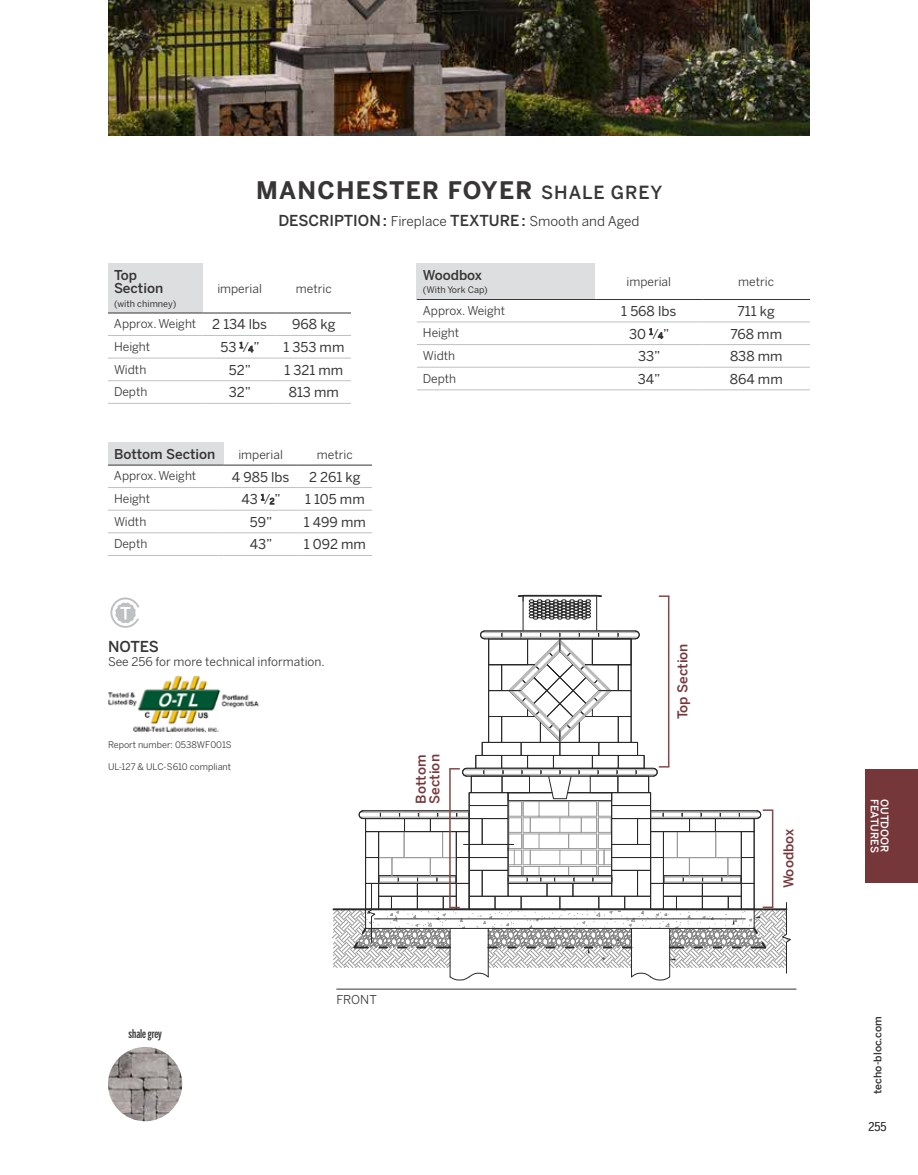
<style>
.page{position:relative;width:918px;height:1175px;background:#fff}
.page>*{position:absolute;margin:0;border:0;box-sizing:border-box;transform-origin:0 0}
.t1{font:700 24px "Benton Sans";letter-spacing:.05em;color:#373535}
.t2{font:500 15px "Benton Sans";letter-spacing:-.005em;color:#373535}
.t3{font:13.5px "Benton Sans";color:#373535}
.t4{font:13.5px "Benton Sans";color:#373535}
.t5{font:500 13.5px/13.5px "Benton Sans";color:#76373a}
.t6{font:500 13.5px/13.5px "Benton Sans";color:#373535}
.t7{font:12.15px "Benton Sans";color:#373535}
.t8{font:12px "Benton Sans";color:#373535}
.t9{font:500 12px "Benton Sans Extra Comp";color:#373535}
.t10{font:12px "Benton Sans Cond";color:#373535}
.t11{font:500 10.5px "Benton Sans";color:#fff}
.t12{font:500 10.5px "Benton Sans";color:#373535}
.t13{font:9px "Benton Sans";color:#373535}
.t14{font:9px "Benton Sans";color:#373535}
.s1{font-weight:500;font-size:18px}
.s2{font-weight:500;font-size:15px}
.s3{font-size:13.5px}
.s4{font-size:8.1px}
</style>
<div class="page">
<div style="left:865px;top:769px;width:53px;height:113px;background:#76373a"></div>
<hr style="left:596px;top:596px;width:1px;height:35px;background:#292929">
<hr style="left:523px;top:596px;width:1px;height:35px;background:#292929">
<svg style="left:517px;top:595px;width:85px;height:24px"></svg>
<img style="left:108px;top:0;width:702px;height:135px">
<img style="left:108px;top:1047px;width:74px;height:74px;border-radius:37px">
<hr style="left:336px;top:988px;width:460px;height:1px;background:#373535">
<div style="left:108px;top:263px;width:94px;height:50px;background:#dddedf"></div>
<hr style="left:202px;top:313px;width:75px;height:1px;background:#373535">
<hr style="left:277px;top:313px;width:74px;height:1px;background:#373535">
<hr style="left:108px;top:313px;width:94px;height:1px;background:#373535">
<hr style="left:108px;top:335px;width:94px;height:1px;background:#bec0c2">
<hr style="left:202px;top:335px;width:75px;height:1px;background:#bec0c2">
<hr style="left:277px;top:335px;width:74px;height:1px;background:#bec0c2">
<hr style="left:108px;top:380px;width:94px;height:1px;background:#bec0c2">
<hr style="left:202px;top:380px;width:75px;height:1px;background:#bec0c2">
<hr style="left:277px;top:380px;width:74px;height:1px;background:#bec0c2">
<hr style="left:108px;top:403px;width:94px;height:1px;background:#bec0c2">
<hr style="left:202px;top:403px;width:75px;height:1px;background:#bec0c2">
<hr style="left:277px;top:403px;width:74px;height:1px;background:#bec0c2">
<hr style="left:108px;top:358px;width:94px;height:1px;background:#bec0c2">
<hr style="left:202px;top:358px;width:75px;height:1px;background:#bec0c2">
<hr style="left:277px;top:358px;width:74px;height:1px;background:#bec0c2">
<svg style="left:240px;top:342px;width:13px;height:10px"></svg>
<div style="left:417px;top:263px;width:178px;height:36px;background:#dddedf"></div>
<hr style="left:595px;top:299px;width:108px;height:1px;background:#373535">
<hr style="left:703px;top:299px;width:107px;height:1px;background:#373535">
<hr style="left:417px;top:299px;width:178px;height:1px;background:#373535">
<hr style="left:417px;top:321px;width:178px;height:1px;background:#bec0c2">
<hr style="left:595px;top:321px;width:108px;height:1px;background:#bec0c2">
<hr style="left:703px;top:321px;width:107px;height:1px;background:#bec0c2">
<hr style="left:417px;top:367px;width:178px;height:1px;background:#bec0c2">
<hr style="left:595px;top:367px;width:108px;height:1px;background:#bec0c2">
<hr style="left:703px;top:367px;width:107px;height:1px;background:#bec0c2">
<hr style="left:417px;top:389px;width:178px;height:1px;background:#bec0c2">
<hr style="left:595px;top:389px;width:108px;height:1px;background:#bec0c2">
<hr style="left:703px;top:389px;width:107px;height:1px;background:#bec0c2">
<hr style="left:417px;top:344px;width:178px;height:1px;background:#bec0c2">
<hr style="left:595px;top:344px;width:108px;height:1px;background:#bec0c2">
<hr style="left:703px;top:344px;width:107px;height:1px;background:#bec0c2">
<svg style="left:650px;top:328px;width:13px;height:11px"></svg>
<div style="left:108px;top:442px;width:116px;height:23px;background:#dddedf"></div>
<hr style="left:224px;top:465px;width:74px;height:1px;background:#373535">
<hr style="left:298px;top:465px;width:74px;height:1px;background:#373535">
<hr style="left:108px;top:465px;width:116px;height:1px;background:#373535">
<hr style="left:108px;top:487px;width:116px;height:1px;background:#bec0c2">
<hr style="left:224px;top:487px;width:74px;height:1px;background:#bec0c2">
<hr style="left:298px;top:487px;width:74px;height:1px;background:#bec0c2">
<hr style="left:108px;top:532px;width:116px;height:1px;background:#bec0c2">
<hr style="left:224px;top:532px;width:74px;height:1px;background:#bec0c2">
<hr style="left:298px;top:532px;width:74px;height:1px;background:#bec0c2">
<hr style="left:108px;top:555px;width:116px;height:1px;background:#bec0c2">
<hr style="left:224px;top:555px;width:74px;height:1px;background:#bec0c2">
<hr style="left:298px;top:555px;width:74px;height:1px;background:#bec0c2">
<hr style="left:108px;top:510px;width:116px;height:1px;background:#bec0c2">
<hr style="left:224px;top:510px;width:74px;height:1px;background:#bec0c2">
<hr style="left:298px;top:510px;width:74px;height:1px;background:#bec0c2">
<svg style="left:261px;top:494px;width:3px;height:6px"></svg>
<svg style="left:270px;top:498px;width:4px;height:6px"></svg>
<svg style="left:110px;top:597px;width:29px;height:31px"></svg>
<img style="left:108px;top:675px;width:151px;height:58px">
<hr style="left:668px;top:596px;width:1px;height:171px;background:#864948">
<svg style="left:659px;top:595px;width:10px;height:2px"></svg>
<svg style="left:332px;top:630px;width:459px;height:350px"></svg>
<h1 class="t1" style="left:256px;top:176px;width:408px">MANCHESTER FOYER <span class="s1">SHALE GREY</span></h1>
<p class="t4" style="left:278px;top:213px;width:363px"><span class="s2">DESCRIPTION:</span> Fireplace <span class="s2">TEXTURE:</span> Smooth and Aged</p>
<p class="t6" style="left:114px;top:268px;width:51px">Top<br>Section</p>
<p class="t14" style="left:114px;top:298px;width:64px">(with chimney)</p>
<p class="t8" style="left:217px;top:281px;width:46px">imperial</p>
<p class="t8" style="left:296px;top:281px;width:37px">metric</p>
<p class="t8" style="left:114px;top:317px;width:155px">Approx. Weight <span class="s3">2 134 lbs</span></p>
<p class="t3" style="left:292px;top:316px;width:45px">968 kg</p>
<p class="t8" style="left:114px;top:339px;width:38px">Height</p>
<p class="t3" style="left:220px;top:339px;width:41px">53 <sup>1</sup>⁄<span class="s4">4</span>”</p>
<p class="t3" style="left:283px;top:339px;width:63px">1 353 mm</p>
<p class="t8" style="left:114px;top:362px;width:34px">Width</p>
<p class="t3" style="left:229px;top:362px;width:24px">52”</p>
<p class="t3" style="left:284px;top:362px;width:60px">1 321 mm</p>
<p class="t8" style="left:114px;top:385px;width:35px">Depth</p>
<p class="t3" style="left:229px;top:384px;width:24px">32”</p>
<p class="t3" style="left:289px;top:384px;width:52px">813 mm</p>
<p class="t6" style="left:114px;top:447px;width:103px">Bottom Section</p>
<p class="t8" style="left:238px;top:447px;width:46px">imperial</p>
<p class="t8" style="left:317px;top:447px;width:37px">metric</p>
<p class="t8" style="left:114px;top:469px;width:84px">Approx. Weight</p>
<p class="t3" style="left:232px;top:468px;width:59px">4 985 lbs</p>
<p class="t3" style="left:309px;top:468px;width:53px">2 261 kg</p>
<p class="t8" style="left:114px;top:491px;width:38px">Height</p>
<p class="t3" style="left:241px;top:491px;width:41px">43 <sup>1</sup>⁄<span class="s4">2</span>”</p>
<p class="t3" style="left:305px;top:491px;width:61px">1 105 mm</p>
<p class="t8" style="left:114px;top:514px;width:34px">Width</p>
<p class="t3" style="left:250px;top:514px;width:24px">59”</p>
<p class="t3" style="left:304px;top:514px;width:64px">1 499 mm</p>
<p class="t8" style="left:114px;top:537px;width:35px">Depth</p>
<p class="t3" style="left:250px;top:536px;width:24px">43”</p>
<p class="t3" style="left:304px;top:536px;width:64px">1 092 mm</p>
<p class="t2" style="left:108px;top:637px;width:53px">NOTES</p>
<p class="t8" style="left:108px;top:655px;width:218px">See 256 for more technical information.</p>
<p class="t13" style="left:108px;top:739px;width:125px">Report number: 0538WF001S</p>
<p class="t13" style="left:108px;top:761px;width:125px">UL-127 &amp; ULC-S610 compliant</p>
<p class="t6" style="left:423px;top:268px;width:61px">Woodbox</p>
<p class="t14" style="left:423px;top:285px;width:66px">(With York Cap)</p>
<p class="t8" style="left:627px;top:275px;width:46px">imperial</p>
<p class="t8" style="left:738px;top:275px;width:37px">metric</p>
<p class="t8" style="left:423px;top:303px;width:84px">Approx. Weight</p>
<p class="t3" style="left:621px;top:303px;width:57px">1 568 lbs</p>
<p class="t3" style="left:738px;top:303px;width:39px">711 kg</p>
<p class="t8" style="left:423px;top:326px;width:38px">Height</p>
<p class="t3" style="left:629px;top:326px;width:42px">30 <sup>1</sup>⁄<span class="s4">4</span>”</p>
<p class="t3" style="left:730px;top:326px;width:53px">768 mm</p>
<p class="t8" style="left:423px;top:348px;width:34px">Width</p>
<p class="t3" style="left:638px;top:348px;width:24px">33”</p>
<p class="t3" style="left:730px;top:348px;width:54px">838 mm</p>
<p class="t8" style="left:423px;top:371px;width:35px">Depth</p>
<p class="t3" style="left:638px;top:371px;width:24px">34”</p>
<p class="t3" style="left:730px;top:371px;width:54px">864 mm</p>
<p class="t5" style="left:414px;top:803px;width:51px;rotate:-90deg">Bottom<br>Section</p>
<p class="t5" style="left:676px;top:719px;width:77px;rotate:-90deg">Top Section</p>
<p class="t5" style="left:782px;top:888px;width:61px;rotate:-90deg">Woodbox</p>
<p class="t9" style="left:129px;top:1026px;width:35px">shale grey</p>
<p class="t7" style="left:336px;top:992px;width:42px">FRONT</p>
<p class="t11" style="left:881px;top:798px;width:55px;rotate:90deg">FEATURES</p>
<p class="t11" style="left:891px;top:799px;width:55px;rotate:90deg">OUTDOOR</p>
<p class="t12" style="left:872px;top:1093px;width:79px;rotate:-90deg">techo-bloc.com</p>
<p class="t10" style="left:869px;top:1119px;width:19px">255</p>
</div>
